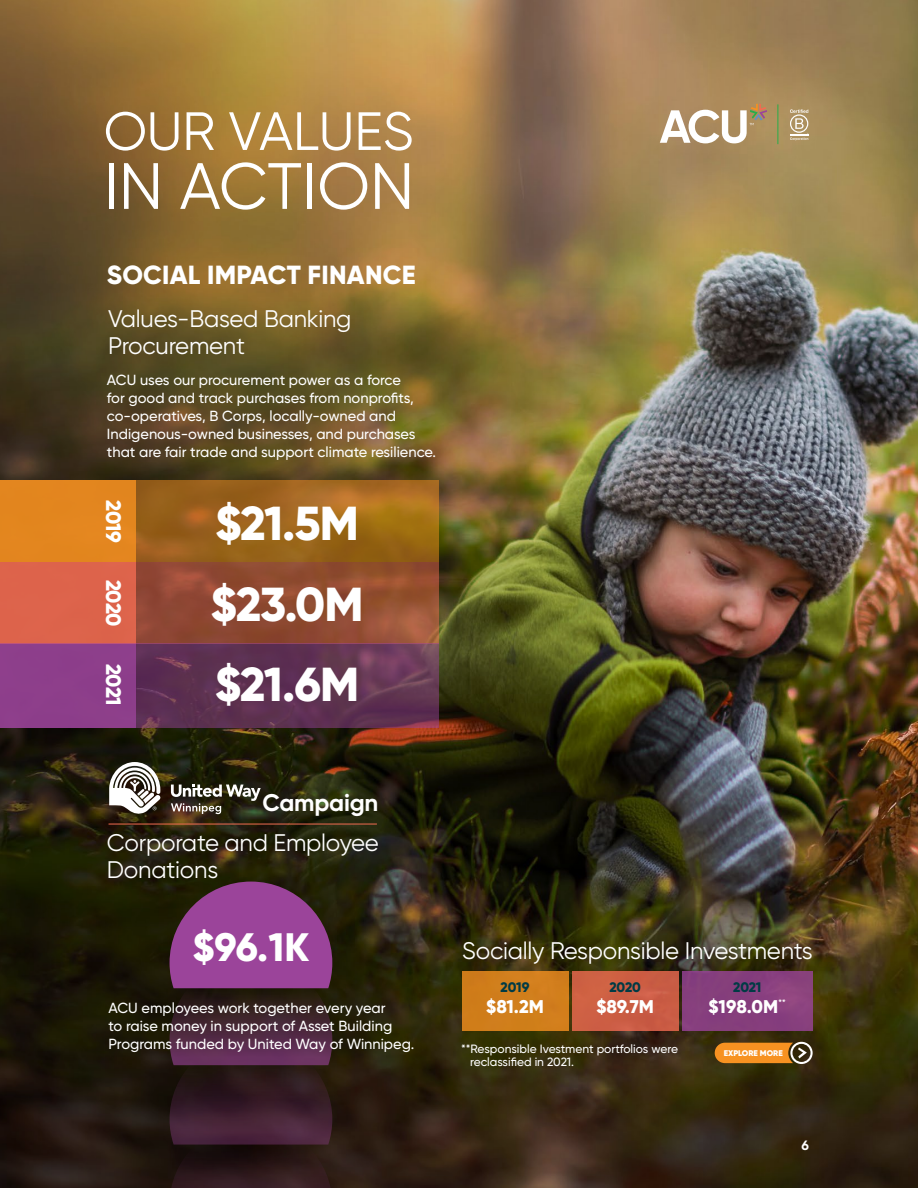
<style>
.page{position:relative;width:918px;height:1188px;background:#fff}
.page>*{position:absolute;margin:0;border:0;box-sizing:border-box;transform-origin:0 0}
.t1{font:65.4px "Gilroy";color:#fff}
.t2{font:53.85px "Gilroy";color:#fff}
.t3{font:800 47.7px/81.6px "Gilroy";letter-spacing:-.025em;color:#fff}
.t4{font:800 39.6px "Gilroy";color:#fff}
.t5{font:800 26.25px "Gilroy";letter-spacing:.01em;color:#fff}
.t6{font:24px/27px "Gilroy";letter-spacing:-.01em;color:#fff}
.t7{font:700 24px "Gilroy";letter-spacing:-.01em;color:#fff}
.t8{font:800 21px "Gilroy";letter-spacing:-.03em;color:#fff}
.t9{font:800 18.45px "Gilroy";color:#fff}
.t10{font:500 14.7px/18px "Gilroy";color:#fff}
.t11{font:800 13.8px "Gilroy";letter-spacing:-.01em;color:#003b45}
.t12{font:700 13.5px "Gilroy";color:#fff}
.t13{font:500 12px/13.5px "Gilroy";color:#fff}
.t14{font:900 8.25px "Gilroy";color:#fff}
</style>
<div class="page">
<img style="left:0;top:0;width:918px;height:1188px">
<svg style="left:660px;top:104px;width:107px;height:39px"></svg>
<svg style="left:790px;top:109px;width:18px;height:31px"></svg>
<hr style="left:778px;top:104px;width:1px;height:40px;background:#27ae4a">
<div style="left:462px;top:971px;width:106px;height:60px;background:#d17e1c"></div>
<div style="left:572px;top:971px;width:106px;height:60px;background:#cc5e44"></div>
<div style="left:682px;top:971px;width:131px;height:60px;background:#863f7d"></div>
<svg style="left:715px;top:1042px;width:98px;height:22px"></svg>
<svg style="left:136px;top:562px;width:303px;height:82px;fill:#8f4a33"></svg>
<svg style="left:136px;top:481px;width:303px;height:81px;fill:#9a631b"></svg>
<div style="left:0;top:562px;width:136px;height:82px;background:#dd634b"></div>
<div style="left:0;top:481px;width:136px;height:81px;background:#e3861f"></div>
<svg style="left:0;top:644px;width:439px;height:84px"></svg>
<svg style="left:170px;top:882px;width:162px;height:306px"></svg>
<svg style="left:109px;top:762px;width:51px;height:52px"></svg>
<svg style="left:171px;top:785px;width:90px;height:29px"></svg>
<hr style="left:109px;top:824px;width:268px;height:1px;background:#f26c52">
<h2 class="t2" style="left:104px;top:98px;width:312px">OUR VALUES</h2>
<h1 class="t1" style="left:104px;top:146px;width:312px">IN ACTION</h1>
<h3 class="t5" style="left:107px;top:258px;width:310px">SOCIAL IMPACT FINANCE</h3>
<h3 class="t6" style="left:108px;top:305px;width:245px">Values-Based Banking<br>Procurement</h3>
<p class="t10" style="left:107px;top:371px;width:331px">ACU uses our procurement power as a force<br>for good and track purchases from nonprofits, co-operatives, B Corps, locally-owned and Indigenous-owned businesses, and purchases that are fair trade and support climate resilience.</p>
<h3 class="t8" style="left:127px;top:500px;width:44px;rotate:90deg">2019</h3>
<h3 class="t8" style="left:127px;top:580px;width:48px;rotate:90deg">2020</h3>
<h3 class="t8" style="left:127px;top:664px;width:43px;rotate:90deg">2021</h3>
<h3 class="t3" style="left:215px;top:643px;width:146px">$21.6M</h3>
<h3 class="t3" style="left:211px;top:482px;width:154px">$21.5M $23.0M</h3>
<h3 class="t7" style="left:262px;top:787px;width:117px">Campaign</h3>
<h3 class="t6" style="left:107px;top:829px;width:274px">Corporate and Employee<br>Donations</h3>
<h3 class="t4" style="left:193px;top:922px;width:118px">$96.1K</h3>
<p class="t10" style="left:109px;top:999px;width:307px">ACU employees work together every year<br>to raise money in support of Asset Building<br>Programs funded by United Way of Winnipeg.</p>
<h3 class="t6" style="left:462px;top:937px;width:352px">Socially Responsible Investments</h3>
<p class="t11" style="left:501px;top:978px;width:30px">2019</p>
<p class="t9" style="left:486px;top:995px;width:59px">$81.2M</p>
<p class="t11" style="left:609px;top:978px;width:33px">2020</p>
<p class="t9" style="left:596px;top:995px;width:59px">$89.7M</p>
<p class="t13" style="left:470px;top:1042px;width:209px;text-indent:-9px">**Responsible Ivestment portfolios were reclassified in 2021.</p>
<p class="t11" style="left:733px;top:978px;width:30px">2021</p>
<p class="t9" style="left:709px;top:995px;width:79px">$198.0M<sup>**</sup></p>
<p class="t14" style="left:724px;top:1048px;width:60px">EXPLORE MORE</p>
<p class="t12" style="left:801px;top:1137px;width:9px">6</p>
</div>
